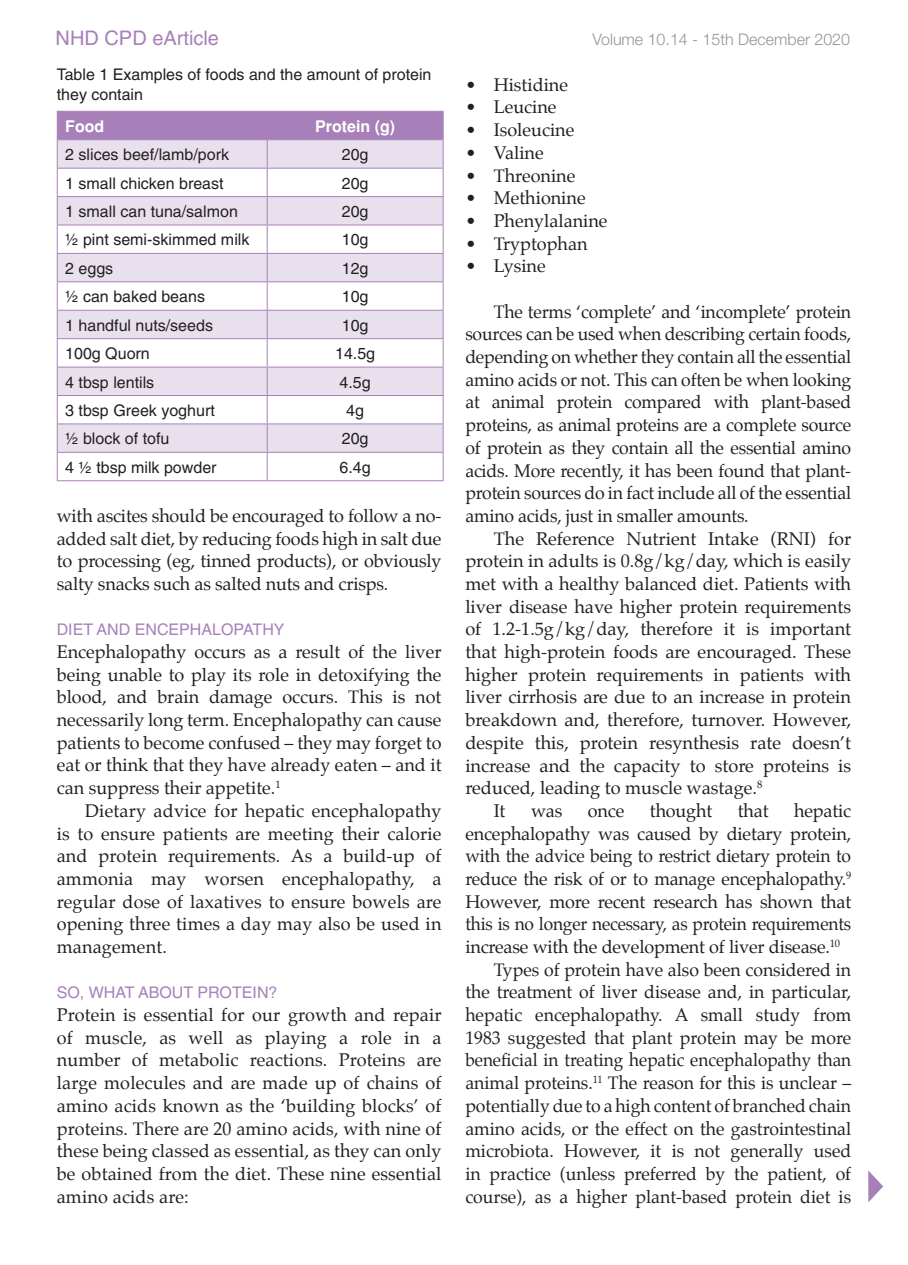
<style>
.page{position:relative;width:908px;height:1265px;background:#fff}
.page>*{position:absolute;margin:0;border:0;box-sizing:border-box;transform-origin:0 0}
.Running_Page_Head{font:20px "Helvetica";color:#a880b9}
.body_text{font:18px/22.6px "Palatino";color:#231f20;text-align:justify}
.Table_text{font:16px "Helvetica";color:#231f20}
.table_heading{font:16px/20px "Helvetica";color:#231f20}
.Para_head{font:16px "Helvetica";color:#a880b9}
.Running_Page_Head-2{font:300 16px "Helvetica Neue";color:#939598}
.Table_text-2{font:700 16px "Helvetica";color:#fff}
</style>
<div class="page">
<svg style="left:57px;top:111px;width:386px;height:369px"></svg>
<hr style="left:57px;top:480px;width:210px;height:1px;background:#a880b9">
<hr style="left:267px;top:480px;width:176px;height:1px;background:#a880b9">
<svg style="left:868px;top:1170px;width:14px;height:32px"></svg>
<p class="Running_Page_Head" style="left:56px;top:27px;width:165px">NHD CPD eArticle</p>
<p class="Running_Page_Head-2" style="left:592px;top:30px;width:259px">Volume 10.14 - 15th December 2020</p>
<p class="table_heading" style="left:57px;top:65px;width:376px">Table 1 Examples of foods and the amount of protein they contain</p>
<p class="Table_text-2" style="left:65px;top:117px;width:41px">Food</p>
<p class="Table_text-2" style="left:315px;top:117px;width:81px">Protein (g)</p>
<p class="Table_text" style="left:65px;top:145px;width:165px">2 slices beef/lamb/pork</p>
<p class="Table_text" style="left:341px;top:145px;width:28px">20g</p>
<p class="Table_text" style="left:65px;top:174px;width:160px">1 small chicken breast</p>
<p class="Table_text" style="left:341px;top:174px;width:28px">20g</p>
<p class="Table_text" style="left:65px;top:202px;width:174px">1 small can tuna/salmon</p>
<p class="Table_text" style="left:341px;top:202px;width:28px">20g</p>
<p class="Table_text" style="left:65px;top:230px;width:186px">½ pint semi-skimmed milk</p>
<p class="Table_text" style="left:341px;top:230px;width:28px">10g</p>
<p class="Table_text" style="left:65px;top:259px;width:50px">2 eggs</p>
<p class="Table_text" style="left:341px;top:259px;width:28px">12g</p>
<p class="Table_text" style="left:65px;top:287px;width:141px">½ can baked beans</p>
<p class="Table_text" style="left:341px;top:287px;width:28px">10g</p>
<p class="Table_text" style="left:65px;top:316px;width:149px">1 handful nuts/seeds</p>
<p class="Table_text" style="left:341px;top:316px;width:28px">10g</p>
<p class="Table_text" style="left:65px;top:344px;width:86px">100g Quorn</p>
<p class="Table_text" style="left:335px;top:344px;width:42px">14.5g</p>
<p class="Table_text" style="left:65px;top:372px;width:90px">4 tbsp lentils</p>
<p class="Table_text" style="left:339px;top:372px;width:33px">4.5g</p>
<p class="Table_text" style="left:65px;top:401px;width:151px">3 tbsp Greek yoghurt</p>
<p class="Table_text" style="left:346px;top:401px;width:19px">4g</p>
<p class="Table_text" style="left:65px;top:429px;width:106px">½ block of tofu</p>
<p class="Table_text" style="left:341px;top:429px;width:28px">20g</p>
<p class="Table_text" style="left:65px;top:458px;width:153px">4 ½ tbsp milk powder</p>
<p class="Table_text" style="left:339px;top:458px;width:33px">6.4g</p>
<p class="body_text" style="left:57px;top:504px;width:386px">with ascites should be encouraged to follow a no&shy;added salt diet, by reducing foods high in salt due to processing (eg, tinned products), or obviously salty snacks such as salted nuts and crisps.</p>
<p class="Para_head" style="left:57px;top:620px;width:229px">DIET AND ENCEPHALOPATHY</p>
<p class="body_text" style="left:57px;top:640px;width:386px">Encephalopathy occurs as a result of the liver being unable to play its role in detoxifying the blood, and brain damage occurs. This is not necessarily long term. Encephalopathy can cause patients to become confused – they may forget to eat or think that they have already eaten – and it can suppress their appetite.<sup>1</sup></p>
<p class="body_text" style="left:57px;top:799px;width:386px;text-indent:28px">Dietary advice for hepatic encephalopathy is to ensure patients are meeting their calorie and protein requirements. As a build-up of ammonia may worsen encephalopathy, a regular dose of laxatives to ensure bowels are opening three times a day may also be used in management.</p>
<p class="Para_head" style="left:57px;top:983px;width:222px">SO, WHAT ABOUT PROTEIN?</p>
<p class="body_text" style="left:57px;top:1003px;width:386px">Protein is essential for our growth and repair of muscle, as well as playing a role in a number of metabolic reactions. Proteins are large molecules and are made up of chains of amino acids known as the ‘building blocks’ of proteins. There are 20 amino acids, with nine of these being classed as essential, as they can only be obtained from the diet. These nine essential amino acids are:</p>
<p class="body_text" style="left:465px;top:73px;width:104px">• Histidine</p>
<p class="body_text" style="left:465px;top:96px;width:93px">• Leucine</p>
<p class="body_text" style="left:465px;top:119px;width:110px">• Isoleucine</p>
<p class="body_text" style="left:465px;top:141px;width:80px">• Valine</p>
<p class="body_text" style="left:465px;top:164px;width:111px">• Threonine</p>
<p class="body_text" style="left:465px;top:187px;width:122px">• Methionine</p>
<p class="body_text" style="left:465px;top:209px;width:144px">• Phenylalanine</p>
<p class="body_text" style="left:465px;top:232px;width:124px">• Tryptophan</p>
<p class="body_text" style="left:465px;top:255px;width:82px">• Lysine</p>
<p class="body_text" style="left:465px;top:300px;width:387px;text-indent:28px">The terms ‘complete’ and ‘incomplete’ protein sources can be used when describing certain foods, depending on whether they contain all the essential amino acids or not. This can often be when looking at animal protein compared with plant-based proteins, as animal proteins are a complete source of protein as they contain all the essential amino acids. More recently, it has been found that plant&shy;protein sources do in fact include all of the essential amino acids, just in smaller amounts.</p>
<p class="body_text" style="left:465px;top:527px;width:387px;text-indent:28px">The Reference Nutrient Intake (RNI) for protein in adults is 0.8g/kg/day, which is easily met with a healthy balanced diet. Patients with liver disease have higher protein requirements of 1.2-1.5g/kg/day, therefore it is important that high-protein foods are encouraged. These higher protein requirements in patients with liver cirrhosis are due to an increase in protein breakdown and, therefore, turnover. However, despite this, protein resynthesis rate doesn’t increase and the capacity to store proteins is reduced, leading to muscle wastage.<sup>8</sup></p>
<p class="body_text" style="left:493px;top:799px;width:13px">It</p>
<p class="body_text" style="left:531px;top:799px;width:33px">was</p>
<p class="body_text" style="left:587px;top:799px;width:38px">once</p>
<p class="body_text" style="left:649px;top:799px;width:64px">thought</p>
<p class="body_text" style="left:737px;top:799px;width:32px">that</p>
<p class="body_text" style="left:465px;top:799px;width:387px;text-indent:329px">hepatic encephalopathy was caused by dietary protein, with the advice being to restrict dietary protein to reduce the risk of or to manage encephalopathy.<sup>9<br></sup>However, more recent research has shown that this is no longer necessary, as protein requirements increase with the development of liver disease.<sup>10</sup></p>
<p class="body_text" style="left:465px;top:958px;width:387px;text-indent:28px">Types of protein have also been considered in the treatment of liver disease and, in particular, hepatic encephalopathy. A small study from 1983 suggested that plant protein may be more beneficial in treating hepatic encephalopathy than animal proteins.<sup>11</sup> The reason for this is unclear – potentially due to a high content of branched chain amino acids, or the effect on the gastrointestinal microbiota. However, it is not generally used in practice (unless preferred by the patient, of course), as a higher plant-based protein diet is</p>
</div>
